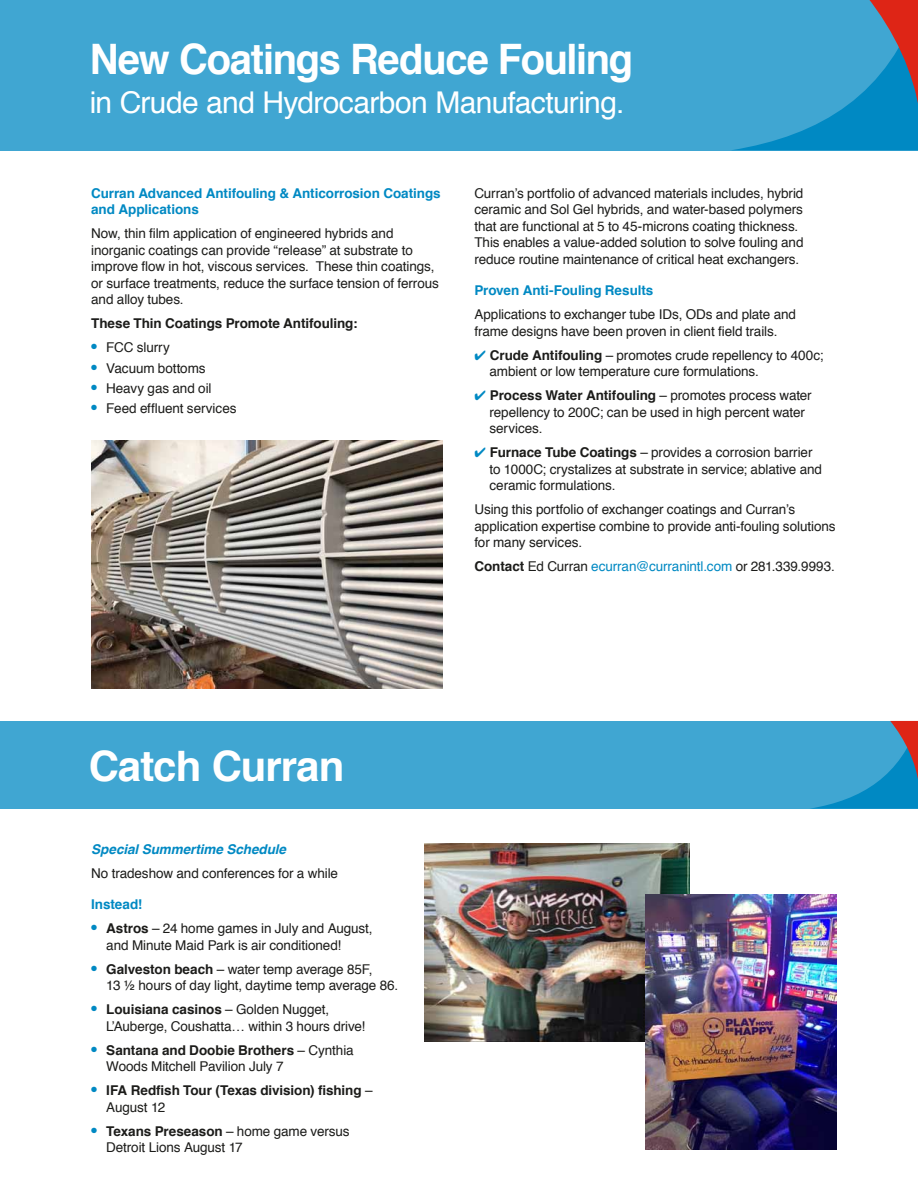
<style>
.page{position:relative;width:918px;height:1188px;background:#fff}
.page>*{position:absolute;margin:0;border:0;box-sizing:border-box;transform-origin:0 0}
.t1{font:700 42px "Helvetica";letter-spacing:-.03em;color:#fff;scale:.95 1}
.t2{font:700 42px "Helvetica";letter-spacing:-.03em;color:#fff}
.t3{font:30px "Helvetica";letter-spacing:-.02em;color:#fff}
.t4{font:13.5px/16.5px "Helvetica";letter-spacing:-.005em;color:#1c1c1a}
.t5{font:700 13.5px/16.5px "Helvetica";letter-spacing:-.005em;color:#0089c3}
.t6{font:700 13.5px/16.5px "Helvetica";letter-spacing:-.005em;color:#1c1c1a}
.t7{font:italic 700 13.5px "Helvetica";letter-spacing:-.005em;color:#0089c3}
.s1{color:#0089c3}
.s2{font-weight:700}
.s3{font-weight:400}
</style>
<div class="page">
<div style="left:0;top:0;width:918px;height:150px;background:#40a6d2"></div>
<svg style="left:734px;top:0;width:184px;height:150px"></svg>
<div style="left:0;top:721px;width:918px;height:88px;background:#40a6d2"></div>
<svg style="left:810px;top:721px;width:108px;height:88px"></svg>
<img style="left:425px;top:843px;width:264px;height:199px">
<img style="left:646px;top:895px;width:191px;height:254px">
<img style="left:92px;top:440px;width:350px;height:248px">
<h1 class="t1" style="left:90px;top:25px;width:574px">New Coatings Reduce Fouling</h1>
<h2 class="t3" style="left:90px;top:80px;width:536px">in Crude and Hydrocarbon Manufacturing.</h2>
<p class="t5" style="left:91px;top:185px;width:351px">Curran Advanced Antifouling &amp; Anticorrosion Coatings and Applications</p>
<p class="t4" style="left:91px;top:226px;width:349px">Now, thin film application of engineered hybrids and inorganic coatings can provide “release” at substrate to improve flow in hot, viscous services. These thin coatings, or surface treatments, reduce the surface tension of ferrous and alloy tubes.</p>
<p class="t6" style="left:91px;top:316px;width:268px">These Thin Coatings Promote Antifouling:</p>
<p class="t4" style="left:91px;top:340px;width:80px"><sup>●</sup> FCC slurry</p>
<p class="t4" style="left:91px;top:360px;width:116px"><sup>●</sup> Vacuum bottoms</p>
<p class="t4" style="left:91px;top:380px;width:122px"><sup>●</sup> Heavy gas and oil</p>
<p class="t4" style="left:91px;top:401px;width:147px"><sup>●</sup> Feed effluent services</p>
<p class="t4" style="left:474px;top:185px;width:331px">Curran’s portfolio of advanced materials includes, hybrid ceramic and Sol Gel hybrids, and water-based polymers that are functional at 5 to 45-microns coating thickness.<br>This enables a value-added solution to solve fouling and reduce routine maintenance of critical heat exchangers.</p>
<p class="t5" style="left:474px;top:283px;width:181px">Proven Anti-Fouling Results</p>
<p class="t4" style="left:474px;top:307px;width:323px">Applications to exchanger tube IDs, ODs and plate and frame designs have been proven in client field trails.</p>
<p class="t4" style="left:490px;top:347px;width:335px;text-indent:-15px"><span class="s1">✔</span> <span class="s2">Crude Antifouling</span> – promotes crude repellency to 400c; ambient or low temperature cure formulations.</p>
<p class="t4" style="left:490px;top:388px;width:324px;text-indent:-15px"><span class="s1">✔</span> <span class="s2">Process Water Antifouling</span> – promotes process water repellency to 200C; can be used in high percent water services.</p>
<p class="t4" style="left:490px;top:445px;width:334px;text-indent:-15px"><span class="s1">✔</span> <span class="s2">Furnace Tube Coatings</span> – provides a corrosion barrier to 1000C; crystalizes at substrate in service; ablative and ceramic formulations.</p>
<p class="t4" style="left:474px;top:502px;width:363px">Using this portfolio of exchanger coatings and Curran’s application expertise combine to provide anti-fouling solutions for many services.</p>
<p class="t4" style="left:474px;top:559px;width:362px"><span class="s2">Contact</span> Ed Curran <span class="s1">ecurran@curranintl.com</span> or 281.339.9993.</p>
<h1 class="t2" style="left:89px;top:732px;width:257px">Catch Curran</h1>
<p class="t7" style="left:91px;top:838px;width:196px">Special Summertime Schedule</p>
<p class="t4" style="left:91px;top:865px;width:248px">No tradeshow and conferences for a while</p>
<p class="t5" style="left:91px;top:897px;width:53px">Instead!</p>
<p class="t4" style="left:106px;top:921px;width:268px;text-indent:-15px"><sup>●</sup> <span class="s2">Astros</span> – 24 home games in July and August, and Minute Maid Park is air conditioned!</p>
<p class="t4" style="left:106px;top:961px;width:294px;text-indent:-15px"><sup>●</sup> <span class="s2">Galveston beach</span> – water temp average 85F,<br>13 ½ hours of day light, daytime temp average 86.</p>
<p class="t4" style="left:106px;top:1002px;width:261px;text-indent:-15px"><sup>●</sup> <span class="s2">Louisiana casinos</span> – Golden Nugget,<br>L’Auberge, Coushatta… within 3 hours drive!</p>
<p class="t4" style="left:106px;top:1042px;width:249px;text-indent:-15px"><sup>●</sup> <span class="s2">Santana and Doobie Brothers</span> – Cynthia<br>Woods Mitchell Pavilion July 7</p>
<p class="t6" style="left:106px;top:1083px;width:268px;text-indent:-15px"><sup>●</sup> IFA Redfish Tour (Texas division) fishing <span class="s3">–<br>August 12</span></p>
<p class="t4" style="left:106px;top:1123px;width:245px;text-indent:-15px"><sup>●</sup> <span class="s2">Texans Preseason</span> – home game versus<br>Detroit Lions August 17</p>
</div>
